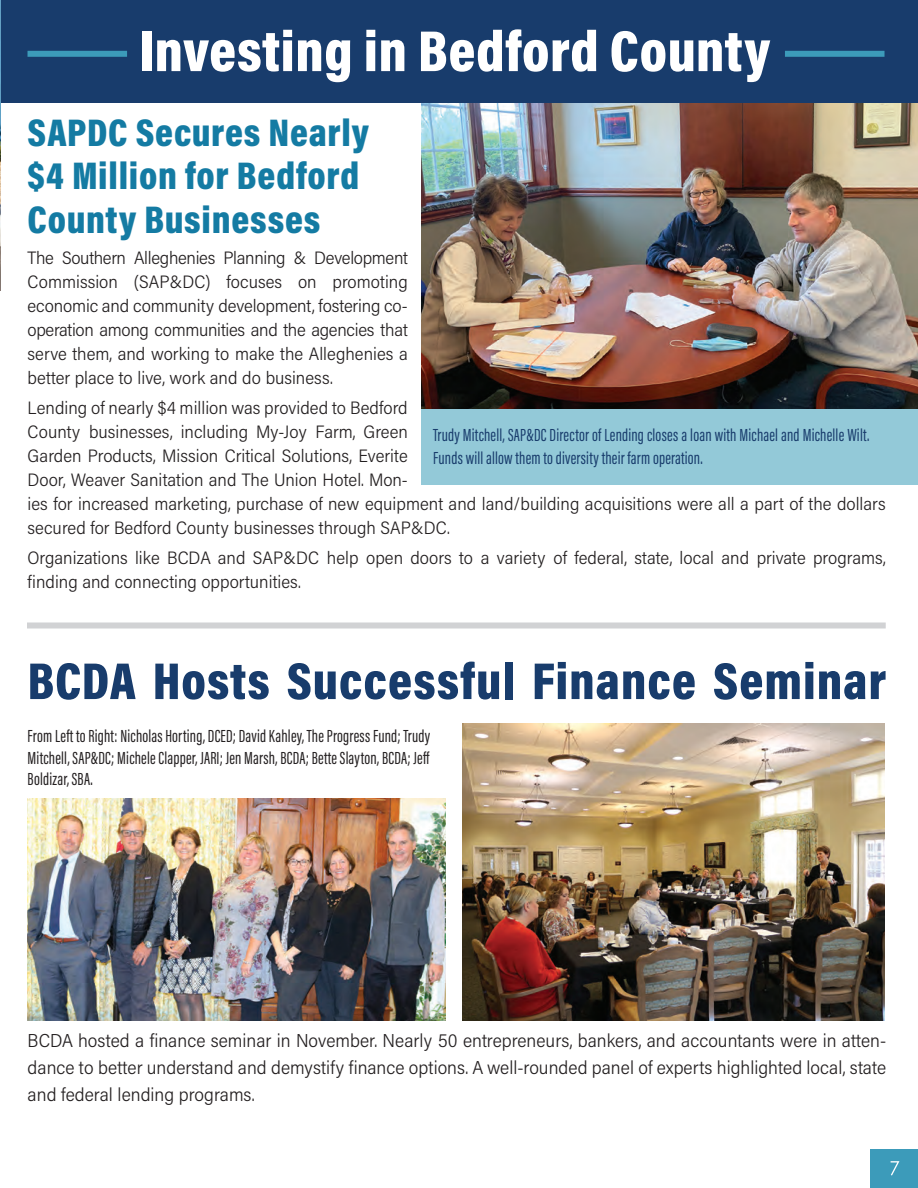
<style>
.page{position:relative;width:918px;height:1188px;background:#fff}
.page>*{position:absolute;margin:0;border:0;box-sizing:border-box;transform-origin:0 0}
.t1{font:58.5px "Acumin Variable Concept";letter-spacing:.01em;color:#fff}
.t2{font:52.5px "Acumin Variable Concept";letter-spacing:.02em;color:#183c6c}
.t3{font:39px "Acumin Variable Concept";letter-spacing:.02em;color:#147ba3}
.t4{font:18.75px/27px "Acumin Variable Concept";color:#231f20;text-align:justify}
.t5{font:18px/24px "Acumin Variable Concept";color:#231f20}
.t6{font:18px/21.6px "Acumin Pro Extra Cond";letter-spacing:.01em;color:#231f20;text-align:justify}
.t7{font:18px/22.5px "Acumin Pro Extra Cond";letter-spacing:.01em;color:#183c6c}
</style>
<div class="page">
<img style="left:421px;top:103px;width:497px;height:307px">
<div style="left:1px;top:0;width:917px;height:103px;background:#183c6c"></div>
<img style="left:0;top:0;width:1px;height:291px">
<div style="left:870px;top:1149px;width:48px;height:39px;background:#3c9bba"></div>
<svg style="left:891px;top:1161px;width:8px;height:15px"></svg>
<div style="left:28px;top:51px;width:99px;height:6px;background:#3c9bba"></div>
<div style="left:785px;top:51px;width:100px;height:6px;background:#3c9bba"></div>
<div style="left:421px;top:410px;width:497px;height:75px;background:#93c9d8"></div>
<img style="left:463px;top:723px;width:422px;height:297px">
<img style="left:27px;top:799px;width:419px;height:221px">
<div style="left:27px;top:622px;width:859px;height:6px;background:#d1d2d4"></div>
<p class="t1" style="left:140px;top:11px;width:632px">Investing in Bedford County</p>
<p class="t3" style="left:28px;top:105px;width:343px">SAPDC Secures Nearly</p>
<p class="t3" style="left:28px;top:149px;width:333px">$4 Million for Bedford</p>
<p class="t3" style="left:28px;top:192px;width:294px">County Businesses</p>
<p class="t5" style="left:28px;top:245px;width:382px;text-align:justify">The Southern Alleghenies Planning &amp; Development Commission (SAP&amp;DC) focuses on promoting economic and community development, fostering co&shy;operation among communities and the agencies that serve them, and working to make the Alleghenies a better place to live, work and do business.</p>
<p class="t5" style="left:28px;top:395px;width:860px">Lending of nearly $4 million was provided to Bedford<br>County businesses, including My-Joy Farm, Green<br>Garden Products, Mission Critical Solutions, Everite<br>Door, Weaver Sanitation and The Union Hotel. Mon-<br>ies for increased marketing, purchase of new equipment and land/building acquisitions were all a part of the dollars secured for Bedford County businesses through SAP&amp;DC.</p>
<p class="t5" style="left:28px;top:545px;width:860px">Organizations like BCDA and SAP&amp;DC help open doors to a variety of federal, state, local and private programs, finding and connecting opportunities.</p>
<p class="t7" style="left:433px;top:424px;width:438px">Trudy Mitchell, SAP&amp;DC Director of Lending closes a loan with Michael and Michelle Wilt.<br>Funds will allow them to diversity their farm operation.</p>
<p class="t2" style="left:28px;top:645px;width:860px">BCDA Hosts Successful Finance Seminar</p>
<p class="t6" style="left:28px;top:725px;width:404px">From Left to Right: Nicholas Horting, DCED; David Kahley, The Progress Fund; Trudy Mitchell, SAP&amp;DC; Michele Clapper, JARI; Jen Marsh, BCDA; Bette Slayton, BCDA; Jeff Boldizar, SBA.</p>
<p class="t4" style="left:28px;top:1027px;width:860px">BCDA hosted a finance seminar in November. Nearly 50 entrepreneurs, bankers, and accountants were in atten&shy;dance to better understand and demystify finance options. A well-rounded panel of experts highlighted local, state and federal lending programs.</p>
</div>
